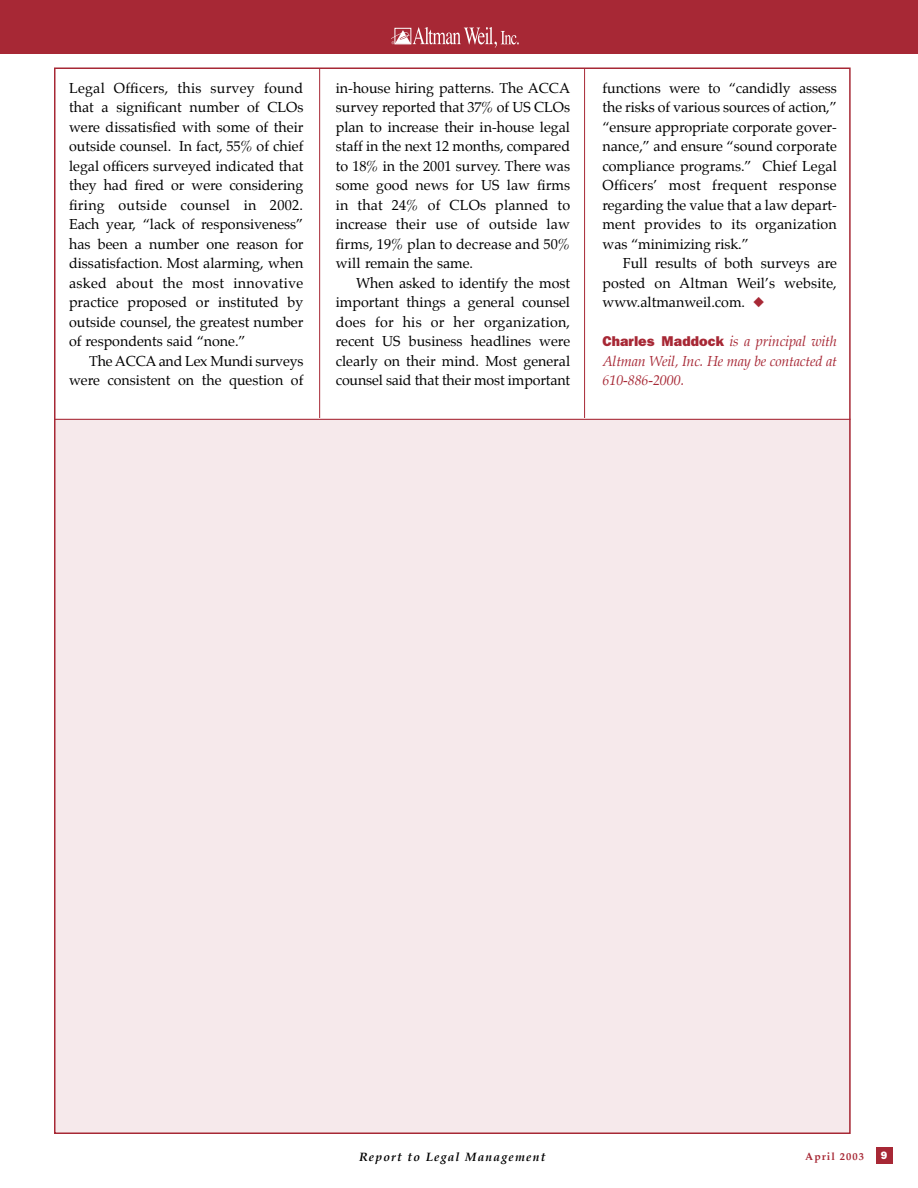
<style>
.page{position:relative;width:918px;height:1188px;background:#fff}
.page>*{position:absolute;margin:0;border:0;box-sizing:border-box;transform-origin:0 0}
.t1{font:14.25px/19.5px "Palatino";color:#000;text-align:justify}
.t2{font:italic 14.25px/19.5px "Palatino";letter-spacing:-.015em;color:#a72835;text-align:justify}
.t3{font:italic 700 12px "Palatino";letter-spacing:.1em;color:#000}
.t4{font:800 10.8px "Franklin Gothic";color:#fff}
.t5{font:700 10.5px "Palatino";letter-spacing:.1em;color:#a72835}
.s1{color:#a72835}
.s2{font-family:"Franklin Gothic";font-weight:800;font-style:normal}
</style>
<div class="page">
<div style="left:0;top:0;width:918px;height:54px;background:#a72835"></div>
<div style="left:876px;top:1148px;width:16px;height:16px;background:#a72835"></div>
<svg style="left:391px;top:27px;width:128px;height:21px"></svg>
<hr style="left:319px;top:68px;width:1px;height:351px;background:#a72835">
<hr style="left:584px;top:68px;width:1px;height:351px;background:#a72835">
<div style="left:54px;top:418px;width:796px;height:716px;background:#f6e9eb"></div>
<hr style="left:54px;top:419px;width:796px;height:1px;background:#a72835">
<p class="t1" style="left:69px;top:80px;width:236px">Legal Officers, this survey found that a significant number of CLOs were dissatisfied with some of their outside counsel. In fact, 55% of chief legal officers surveyed indicated that they had fired or were considering firing outside counsel in 2002.<br>Each year, “lack of responsiveness” has been a number one reason for dissatisfaction. Most alarming, when asked about the most innovative practice proposed or instituted by outside counsel, the greatest number of respondents said “none.”</p>
<p class="t1" style="left:69px;top:353px;width:236px;text-align:right">The ACCA and Lex Mundi surveys were consistent on the question of</p>
<p class="t1" style="left:336px;top:80px;width:236px">in-house hiring patterns. The ACCA survey reported that 37% of US CLOs plan to increase their in-house legal staff in the next 12 months, compared to 18% in the 2001 survey. There was some good news for US law firms in that 24% of CLOs planned to increase their use of outside law firms, 19% plan to decrease and 50% will remain the same.</p>
<p class="t1" style="left:336px;top:275px;width:236px;text-indent:20px">When asked to identify the most important things a general counsel does for his or her organization, recent US business headlines were clearly on their mind. Most general counsel said that their most important</p>
<p class="t1" style="left:603px;top:80px;width:236px">functions were to “candidly assess the risks of various sources of action,” “ensure appropriate corporate gover&shy;nance,” and ensure “sound corporate compliance programs.” Chief Legal Officers’ most frequent response regarding the value that a law depart&shy;ment provides to its organization was “minimizing risk.”</p>
<p class="t1" style="left:603px;top:256px;width:236px;text-indent:20px">Full results of both surveys are posted on Altman Weil’s website, www.altmanweil.com. <span class="s1">◆</span></p>
<p class="t2" style="left:603px;top:333px;width:236px"><span class="s2">Charles Maddock</span> is a principal with Altman Weil, Inc. He may be contacted at 610-886-2000.</p>
<p class="t3" style="left:359px;top:1152px;width:188px">Report to Legal Management</p>
<p class="t5" style="left:805px;top:1152px;width:60px">April 2003</p>
<p class="t4" style="left:881px;top:1152px;width:8px">9</p>
</div>
